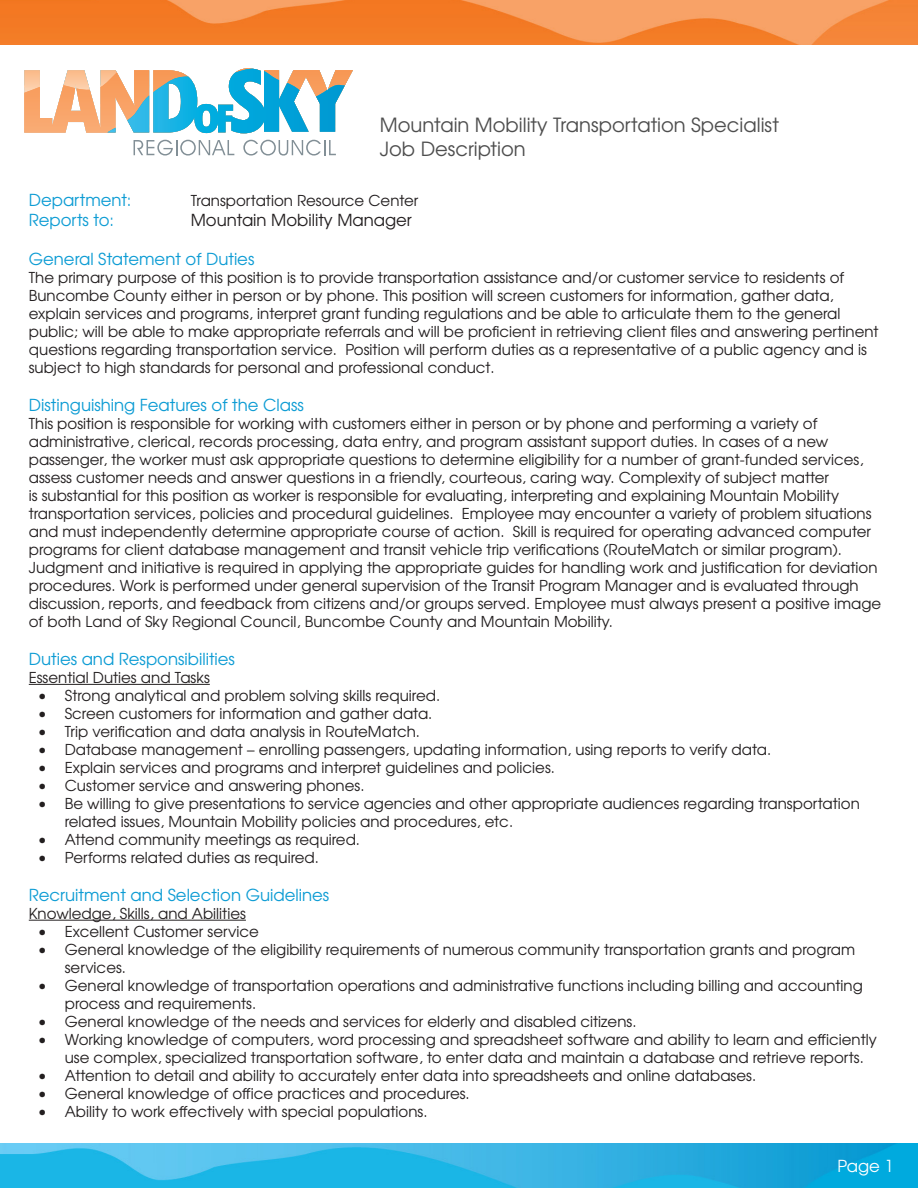
<style>
.page{position:relative;width:918px;height:1188px;background:#fff}
.page>*{position:absolute;margin:0;border:0;box-sizing:border-box;transform-origin:0 0}
.t1{font:19.5px "Te X Gyre Adventor";color:#4e4e4e}
.t2{font:16.5px "Te X Gyre Adventor";color:#0d9cd4}
.t3{font:16.5px "Te X Gyre Adventor";color:#231f20}
.t4{font:16.5px "Te X Gyre Adventor";color:#fff}
.t5{font:15px/18px "Te X Gyre Adventor";color:#231f20}
</style>
<div class="page">
<img style="left:0;top:1143px;width:918px;height:45px">
<img style="left:0;top:0;width:918px;height:45px">
<hr style="left:153px;top:133px;width:200px;height:1px;background:#fab988">
<svg style="left:24px;top:68px;width:329px;height:65px"></svg>
<img style="left:153px;top:69px;width:192px;height:64px">
<svg style="left:134px;top:140px;width:100px;height:16px"></svg>
<svg style="left:243px;top:140px;width:93px;height:16px"></svg>
<hr style="left:29px;top:684px;width:181px;height:1px;background:#231f20">
<hr style="left:29px;top:920px;width:217px;height:1px;background:#231f20">
<p class="t1" style="left:380px;top:110px;width:401px">Mountain Mobility Transportation Specialist</p>
<p class="t1" style="left:380px;top:133px;width:147px">Job Description</p>
<p class="t2" style="left:29px;top:187px;width:104px">Department:</p>
<p class="t5" style="left:191px;top:190px;width:229px">Transportation Resource Center</p>
<p class="t2" style="left:29px;top:207px;width:87px">Reports to:</p>
<p class="t3" style="left:191px;top:207px;width:223px">Mountain Mobility Manager</p>
<p class="t2" style="left:29px;top:246px;width:227px">General Statement of Duties</p>
<p class="t5" style="left:29px;top:268px;width:851px">The primary purpose of this position is to provide transportation assistance and/or customer service to residents of Buncombe County either in person or by phone. This position will screen customers for information, gather data, explain services and programs, interpret grant funding regulations and be able to articulate them to the general public; will be able to make appropriate referrals and will be proficient in retrieving client files and answering pertinent questions regarding transportation service. Position will perform duties as a representative of a public agency and is subject to high standards for personal and professional conduct.</p>
<p class="t2" style="left:29px;top:392px;width:277px">Distinguishing Features of the Class</p>
<p class="t5" style="left:29px;top:414px;width:854px">This position is responsible for working with customers either in person or by phone and performing a variety of administrative, clerical, records processing, data entry, and program assistant support duties. In cases of a new passenger, the worker must ask appropriate questions to determine eligibility for a number of grant-funded services, assess customer needs and answer questions in a friendly, courteous, caring way. Complexity of subject matter<br>is substantial for this position as worker is responsible for evaluating, interpreting and explaining Mountain Mobility transportation services, policies and procedural guidelines. Employee may encounter a variety of problem situations and must independently determine appropriate course of action. Skill is required for operating advanced computer programs for client database management and transit vehicle trip verifications (RouteMatch or similar program).<br>Judgment and initiative is required in applying the appropriate guides for handling work and justification for deviation procedures. Work is performed under general supervision of the Transit Program Manager and is evaluated through discussion, reports, and feedback from citizens and/or groups served. Employee must always present a positive image of both Land of Sky Regional Council, Buncombe County and Mountain Mobility.</p>
<p class="t2" style="left:29px;top:646px;width:208px">Duties and Responsibilities</p>
<p class="t5" style="left:29px;top:667px;width:183px">Essential Duties and Tasks</p>
<p class="t5" style="left:38px;top:685px;width:404px">• Strong analytical and problem solving skills required.</p>
<p class="t5" style="left:38px;top:703px;width:396px">• Screen customers for information and gather data.</p>
<p class="t5" style="left:38px;top:721px;width:384px">• Trip verification and data analysis in RouteMatch.</p>
<p class="t5" style="left:38px;top:739px;width:735px">• Database management – enrolling passengers, updating information, using reports to verify data.</p>
<p class="t5" style="left:38px;top:757px;width:519px">• Explain services and programs and interpret guidelines and policies.</p>
<p class="t5" style="left:38px;top:775px;width:328px">• Customer service and answering phones.</p>
<p class="t5" style="left:65px;top:793px;width:797px;text-indent:-27px">• Be willing to give presentations to service agencies and other appropriate audiences regarding transportation related issues, Mountain Mobility policies and procedures, etc.</p>
<p class="t5" style="left:38px;top:829px;width:324px">• Attend community meetings as required.</p>
<p class="t5" style="left:38px;top:847px;width:283px">• Performs related duties as required.</p>
<p class="t2" style="left:29px;top:882px;width:302px">Recruitment and Selection Guidelines</p>
<p class="t5" style="left:29px;top:903px;width:219px">Knowledge, Skills, and Abilities</p>
<p class="t5" style="left:38px;top:921px;width:223px">• Excellent Customer service</p>
<p class="t5" style="left:65px;top:939px;width:792px;text-indent:-27px">• General knowledge of the eligibility requirements of numerous community transportation grants and program services.</p>
<p class="t5" style="left:65px;top:975px;width:800px;text-indent:-27px">• General knowledge of transportation operations and administrative functions including billing and accounting process and requirements.</p>
<p class="t5" style="left:38px;top:1011px;width:600px">• General knowledge of the needs and services for elderly and disabled citizens.</p>
<p class="t5" style="left:65px;top:1029px;width:814px;text-indent:-27px">• Working knowledge of computers, word processing and spreadsheet software and ability to learn and efficiently use complex, specialized transportation software, to enter data and maintain a database and retrieve reports.</p>
<p class="t5" style="left:38px;top:1065px;width:720px">• Attention to detail and ability to accurately enter data into spreadsheets and online databases.</p>
<p class="t5" style="left:38px;top:1083px;width:433px">• General knowledge of office practices and procedures.</p>
<p class="t5" style="left:38px;top:1101px;width:391px">• Ability to work effectively with special populations.</p>
<p class="t4" style="left:837px;top:1152px;width:58px">Page 1</p>
</div>
